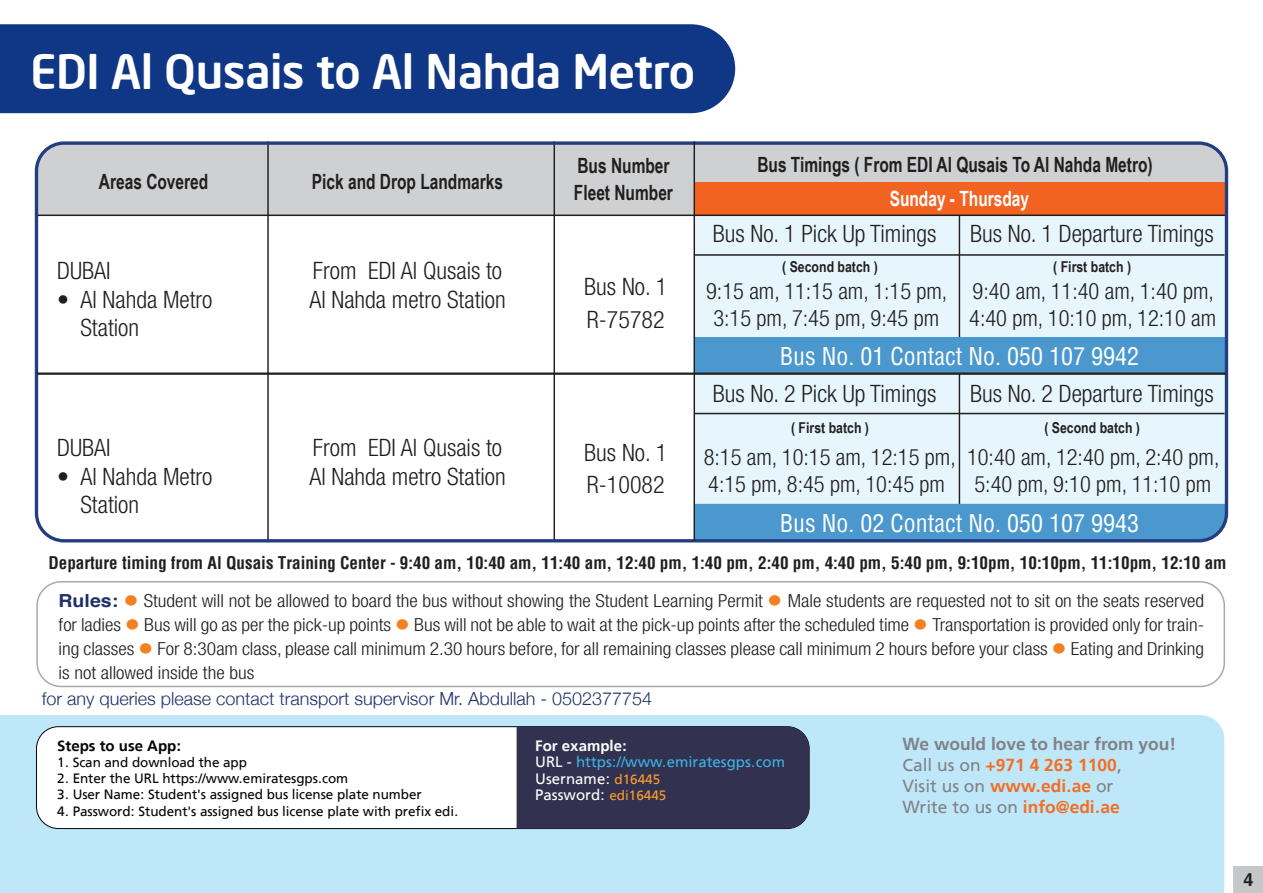
<style>
.page{position:relative;width:1263px;height:893px;background:#fff}
.page>*{position:absolute;margin:0;border:0;box-sizing:border-box;transform-origin:0 0}
.t1{font:500 46.8px "Neo Sans Intel";color:#fff}
.t2{font:300 condensed 24px/28.8px "Helvetica Neue";color:#211e1e}
.t3{font:condensed 24px "Helvetica";color:#fff}
.t4{font:300 condensed 22.5px/27px "Helvetica Neue";color:#211e1e;text-align:center}
.t5{font:700 21px/27px "Arial Narrow";color:#211e1e;scale:.9 1}
.t6{font:700 21px "Arial Narrow";color:#fff;scale:.9 1}
.t7{font:300 condensed 18px/24px "Helvetica Neue";color:#211e1e;text-align:justify;scale:1.08 1}
.t8{font:300 18px "Helvetica Neue";color:#203068}
.t9{font:700 18px "Helvetica";color:#211e1e}
.t10{font:700 17.4px/20.9px "Frutiger LT Arabic 65";color:#808284}
.t11{font:17.4px/20.9px "Frutiger LT Arabic 55 Roman";color:#808284}
.t12{font:700 condensed 17.1px "Helvetica";color:#231f20}
.t13{font:15px/16.5px "Frutiger LT Arabic 55 Roman";color:#3db1e5}
.t14{font:700 15px "Arial Narrow";color:#231f20}
.t15{font:700 15px "Frutiger LT Arabic 65";color:#050504}
.t16{font:700 15px "Frutiger LT Arabic 65";color:#fff}
.t17{font:13.5px "Frutiger LT Arabic 55 Roman";letter-spacing:-.005em;color:#050504}
.s1{font-family:"Helvetica";font-weight:700;font-stretch:normal;color:#203068}
.s2{color:#f48121}
.s3{color:#fff}
.s4{font-size:13.5px;color:#f89a2e}
.s5{font-family:"Frutiger LT Arabic 55 Roman";font-weight:400}
.s6{color:#f26f24}
.s7{font-family:"Frutiger LT Arabic 65";font-weight:700;color:#f26f24}
</style>
<div class="page">
<div style="left:1233px;top:867px;width:30px;height:26px;background:#c5c7c8"></div>
<div style="left:0;top:715px;width:1224px;height:178px;background:#bee7fa"></div>
<div style="left:36px;top:727px;width:773px;height:101px;background:#fff;border-radius:22px"></div>
<div style="left:36px;top:726px;width:773px;height:103px;border:1px solid #050504;border-radius:22px"></div>
<svg style="left:0;top:65px;width:736px;height:49px"></svg>
<div style="left:0;top:24px;width:735px;height:89px;background:#103785"></div>
<div style="left:517px;top:727px;width:292px;height:101px;background:#323250"></div>
<div style="left:36px;top:581px;width:1189px;height:106px;border:2px solid #a8a9ad;border-radius:24px"></div>
<div style="left:695px;top:216px;width:529px;height:288px;background:#e6f6fc"></div>
<div style="left:39px;top:145px;width:1185px;height:70px;background:#cfd0d2"></div>
<div style="left:694px;top:182px;width:530px;height:33px;background:#f26221"></div>
<hr style="left:37px;top:215px;width:1189px;height:1px;background:#211e1e">
<hr style="left:553px;top:141px;width:2px;height:400px;background:#211e1e">
<hr style="left:267px;top:141px;width:2px;height:400px;background:#211e1e">
<hr style="left:959px;top:216px;width:1px;height:325px;background:#211e1e">
<div style="left:694px;top:337px;width:532px;height:37px;background:#4a98cd"></div>
<div style="left:695px;top:504px;width:529px;height:37px;background:#4a98cd"></div>
<hr style="left:694px;top:254px;width:530px;height:2px;background:#211e1e">
<hr style="left:694px;top:413px;width:530px;height:1px;background:#211e1e">
<div style="left:35px;top:141px;width:1193px;height:401px;border:3px solid #233d81;border-radius:28px"></div>
<hr style="left:37px;top:373px;width:1189px;height:2px;background:#211e1e">
<hr style="left:693px;top:141px;width:2px;height:400px;background:#211e1e">
<h1 class="t1" style="left:31px;top:42px;width:666px">EDI Al Qusais to Al Nahda Metro</h1>
<p class="t5" style="left:99px;top:167px;width:123px">Areas Covered</p>
<p class="t5" style="left:312px;top:167px;width:214px">Pick and Drop Landmarks</p>
<h2 class="t2" style="left:57px;top:256px;width:55px">DUBAI</h2>
<h2 class="t2" style="left:80px;top:284px;width:133px;text-indent:-23px">• Al Nahda Metro<br>Station</h2>
<h2 class="t2" style="left:57px;top:433px;width:55px">DUBAI</h2>
<h2 class="t2" style="left:80px;top:462px;width:133px;text-indent:-23px">• Al Nahda Metro<br>Station</h2>
<h2 class="t2" style="left:309px;top:256px;width:198px">From EDI Al Qusais to<br>Al Nahda metro Station</h2>
<h2 class="t2" style="left:309px;top:433px;width:198px">From EDI Al Qusais to<br>Al Nahda metro Station</h2>
<p class="t5" style="left:574px;top:151px;width:112px">Bus Number<br>Fleet Number</p>
<h2 class="t2" style="left:584px;top:270px;width:85px;line-height:32.5px">Bus No. 1<br>R-75782</h2>
<h2 class="t2" style="left:584px;top:436px;width:85px;line-height:32.5px">Bus No. 1<br>R-10082</h2>
<p class="t5" style="left:757px;top:150px;width:441px">Bus Timings ( From EDI Al Qusais To Al Nahda Metro)</p>
<p class="t6" style="left:890px;top:183px;width:157px">Sunday - Thursday</p>
<h2 class="t2" style="left:713px;top:219px;width:225px">Bus No. 1 Pick Up Timings</h2>
<h2 class="t2" style="left:970px;top:219px;width:245px">Bus No. 1 Departure Timings</h2>
<p class="t14" style="left:782px;top:255px;width:97px">( Second batch )</p>
<p class="t14" style="left:1053px;top:255px;width:79px">( First batch )</p>
<p class="t4" style="left:706px;top:277px;width:243px">9:15 am, 11:15 am, 1:15 pm,<br>3:15 pm, 7:45 pm, 9:45 pm</p>
<p class="t4" style="left:969px;top:277px;width:249px;text-align:left">9:40 am, 11:40 am, 1:40 pm,<br>4:40 pm, 10:10 pm, 12:10 am</p>
<h2 class="t3" style="left:780px;top:340px;width:361px">Bus No. 01 Contact No. 050 107 9942</h2>
<h2 class="t2" style="left:713px;top:379px;width:225px">Bus No. 2 Pick Up Timings</h2>
<h2 class="t2" style="left:970px;top:379px;width:245px">Bus No. 2 Departure Timings</h2>
<p class="t14" style="left:791px;top:417px;width:79px">( First batch )</p>
<p class="t14" style="left:1044px;top:417px;width:97px">( Second batch )</p>
<p class="t4" style="left:704px;top:443px;width:253px;text-align:left">8:15 am, 10:15 am, 12:15 pm,<br>4:15 pm, 8:45 pm, 10:45 pm</p>
<p class="t4" style="left:967px;top:443px;width:254px">10:40 am, 12:40 pm, 2:40 pm,<br>5:40 pm, 9:10 pm, 11:10 pm</p>
<h2 class="t3" style="left:780px;top:507px;width:361px">Bus No. 02 Contact No. 050 107 9943</h2>
<p class="t12" style="left:48px;top:551px;width:1180px">Departure timing from Al Qusais Training Center - 9:40 am, 10:40 am, 11:40 am, 12:40 pm, 1:40 pm, 2:40 pm, 4:40 pm, 5:40 pm, 9:10pm, 10:10pm, 11:10pm, 12:10 am</p>
<p class="t7" style="left:59px;top:589px;width:1062px"><span class="s1">Rules:</span> <span class="s2">●</span> Student will not be allowed to board the bus without showing the Student Learning Permit <span class="s2">●</span> Male students are requested not to sit on the seats reserved for ladies <span class="s2">●</span> Bus will go as per the pick-up points <span class="s2">●</span> Bus will not be able to wait at the pick-up points after the scheduled time <span class="s2">●</span> Transportation is provided only for train&shy;ing classes <span class="s2">●</span> For 8:30am class, please call minimum 2.30 hours before, for all remaining classes please call minimum 2 hours before your class <span class="s2">●</span> Eating and Drinking is not allowed inside the bus</p>
<p class="t8" style="left:42px;top:684px;width:612px">for any queries please contact transport supervisor Mr. Abdullah - 0502377754</p>
<p class="t15" style="left:57px;top:733px;width:126px">Steps to use App:</p>
<p class="t17" style="left:57px;top:752px;width:191px">1. Scan and download the app</p>
<p class="t17" style="left:57px;top:768px;width:292px">2. Enter the URL https://www.emiratesgps.com</p>
<p class="t17" style="left:57px;top:784px;width:366px">3. User Name: Student's assigned bus license plate number</p>
<p class="t17" style="left:57px;top:800px;width:403px">4. Password: Student's assigned bus license plate with prefix edi.</p>
<p class="t16" style="left:535px;top:733px;width:93px">For example:</p>
<p class="t13" style="left:535px;top:754px;width:251px"><span class="s3">URL -</span> https://www.emiratesgps.com<br><span class="s3">Username:</span> <span class="s4">d16445<br></span><span class="s3">Password:</span> <span class="s4">edi16445</span></p>
<p class="t10" style="left:902px;top:733px;width:275px">We would love to hear from you!<br><span class="s5">Call us on</span> <span class="s6">+971 4 263 1100</span><span class="s5">,</span></p>
<p class="t11" style="left:902px;top:775px;width:219px">Visit us on <span class="s7">www.edi.ae</span> or<br>Write to us on <span class="s7">info@edi.ae</span></p>
<p class="t9" style="left:1243px;top:869px;width:12px">4</p>
</div>
